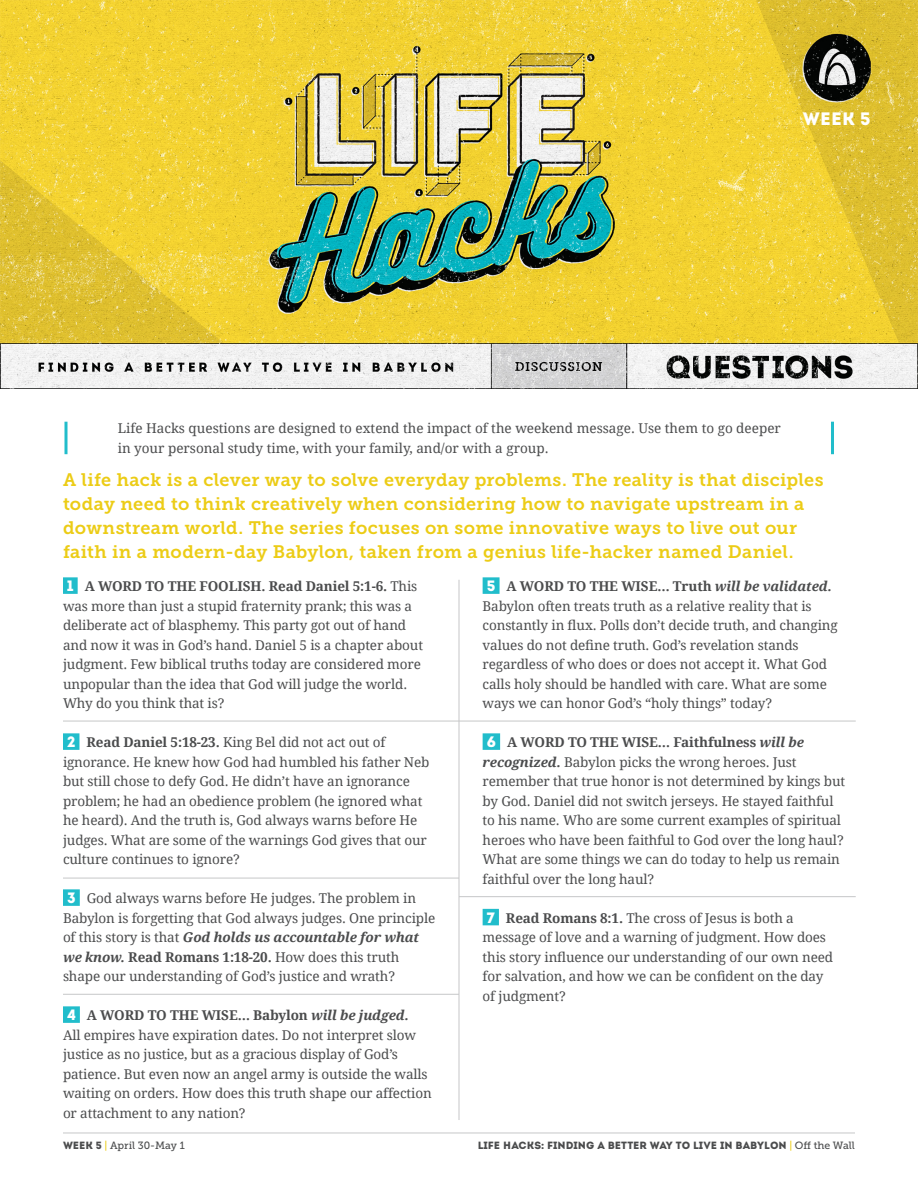
<style>
.page{position:relative;width:918px;height:1188px;background:#fff}
.page>*{position:absolute;margin:0;border:0;box-sizing:border-box;transform-origin:0 0}
.t1{font:18px "Museo Slab 700";letter-spacing:.02em;color:#eccc16}
.t2{font:18px "Intro";color:#fff}
.t3{font:13.5px/19.5px "Droid Serif";letter-spacing:-.01em;color:#4b4c4d}
.t4{font:10.5px "Intro";color:#4b4c4d}
.t5{font:10.5px "Museo Slab 500";color:#4b4c4d}
.s1{font-family:"Intro";font-size:15px;color:#fff}
.s2{font-weight:700}
.s3{font-weight:700;font-style:italic}
.s4{font-family:"Intro"}
.s5{color:#eccc16}
.s6{font-family:"Museo Slab 500";color:#eccc16}
.s7{font-family:"Museo Slab 500"}
</style>
<div class="page">
<img style="left:0;top:0;width:918px;height:389px">
<div style="left:63px;top:577px;width:15px;height:17px;background:#21bdcb"></div>
<div style="left:63px;top:733px;width:16px;height:17px;background:#21bdcb"></div>
<div style="left:63px;top:889px;width:17px;height:17px;background:#21bdcb"></div>
<div style="left:63px;top:1006px;width:17px;height:17px;background:#21bdcb"></div>
<div style="left:483px;top:577px;width:17px;height:17px;background:#21bdcb"></div>
<div style="left:483px;top:733px;width:17px;height:17px;background:#21bdcb"></div>
<div style="left:483px;top:909px;width:16px;height:16px;background:#21bdcb"></div>
<hr style="left:63px;top:1133px;width:792px;height:1px;background:#c6c7c8">
<hr style="left:63px;top:721px;width:396px;height:1px;background:#c6c7c8">
<hr style="left:459px;top:721px;width:397px;height:1px;background:#c6c7c8">
<hr style="left:459px;top:580px;width:1px;height:540px;background:#c6c7c8">
<hr style="left:63px;top:878px;width:396px;height:1px;background:#c6c7c8">
<hr style="left:63px;top:994px;width:396px;height:1px;background:#c6c7c8">
<hr style="left:459px;top:896px;width:397px;height:1px;background:#c6c7c8">
<svg style="left:64px;top:422px;width:4px;height:32px"></svg>
<hr style="left:831px;top:422px;width:3px;height:32px;background:#21bdcb">
<p class="t2" style="left:803px;top:108px;width:69px">Week 5</p>
<p class="t3" style="left:118px;top:418px;width:665px">Life Hacks questions are designed to extend the impact of the weekend message. Use them to go deeper in your personal study time, with your family, and/or with a group.</p>
<p class="t1" style="left:63px;top:469px;width:762px">A life hack is a clever way to solve everyday problems. The reality is that disciples</p>
<p class="t1" style="left:63px;top:493px;width:743px">today need to think creatively when considering how to navigate upstream in a</p>
<p class="t1" style="left:63px;top:517px;width:736px">downstream world. The series focuses on some innovative ways to live out our</p>
<p class="t1" style="left:63px;top:541px;width:732px">faith in a modern-day Babylon, taken from a genius life-hacker named Daniel.</p>
<p class="t3" style="left:63px;top:576px;width:362px;text-indent:4px"><span class="s1">1</span> <span class="s2">A WORD TO THE FOOLISH. Read Daniel 5:1-6.</span> This was more than just a stupid fraternity prank; this was a deliberate act of blasphemy. This party got out of hand and now it was in God’s hand. Daniel 5 is a chapter about judgment. Few biblical truths today are considered more unpopular than the idea that God will judge the world.<br>Why do you think that is?</p>
<p class="t3" style="left:63px;top:732px;width:368px;text-indent:4px"><span class="s1">2</span> <span class="s2">Read Daniel 5:18-23.</span> King Bel did not act out of ignorance. He knew how God had humbled his father Neb but still chose to defy God. He didn’t have an ignorance problem; he had an obedience problem (he ignored what he heard). And the truth is, God always warns before He judges. What are some of the warnings God gives that our culture continues to ignore?</p>
<p class="t3" style="left:63px;top:888px;width:374px;text-indent:4px"><span class="s1">3</span> God always warns before He judges. The problem in Babylon is forgetting that God always judges. One principle of this story is that <span class="s3">God holds us accountable for what we know.</span> <span class="s2">Read Romans 1:18-20.</span> How does this truth shape our understanding of God’s justice and wrath?</p>
<p class="t3" style="left:63px;top:1005px;width:370px;text-indent:4px"><span class="s1">4</span> <span class="s2">A WORD TO THE WISE… Babylon</span> <span class="s3">will be judged.<br></span>All empires have expiration dates. Do not interpret slow justice as no justice, but as a gracious display of God’s patience. But even now an angel army is outside the walls waiting on orders. How does this truth shape our affection or attachment to any nation?</p>
<p class="t3" style="left:483px;top:576px;width:357px;text-indent:4px"><span class="s1">5</span> <span class="s2">A WORD TO THE WISE… Truth</span> <span class="s3">will be validated.<br></span>Babylon often treats truth as a relative reality that is constantly in flux. Polls don’t decide truth, and changing values do not define truth. God’s revelation stands regardless of who does or does not accept it. What God calls holy should be handled with care. What are some ways we can honor God’s “holy things” today?</p>
<p class="t3" style="left:483px;top:732px;width:364px;text-indent:4px"><span class="s1">6</span> <span class="s2">A WORD TO THE WISE… Faithfulness</span> <span class="s3">will be recognized.</span> Babylon picks the wrong heroes. Just remember that true honor is not determined by kings but by God. Daniel did not switch jerseys. He stayed faithful to his name. Who are some current examples of spiritual heroes who have been faithful to God over the long haul?<br>What are some things we can do today to help us remain faithful over the long haul?</p>
<p class="t3" style="left:487px;top:908px;width:309px"><span class="s1">7</span> <span class="s2">Read Romans 8:1.</span> The cross of Jesus is both a</p>
<p class="t3" style="left:483px;top:927px;width:345px">message of love and a warning of judgment. How does</p>
<p class="t3" style="left:483px;top:947px;width:352px">this story influence our understanding of our own need for salvation, and how we can be confident on the day</p>
<p class="t3" style="left:483px;top:986px;width:85px">of judgment?</p>
<p class="t5" style="left:63px;top:1139px;width:123px"><span class="s4">WEEK 5</span> <span class="s5">|</span> April 30-May 1</p>
<p class="t4" style="left:478px;top:1139px;width:379px">LIFE HACKS: FINDING A BETTER WAY TO LIVE IN BABYLON <span class="s6">|</span> <span class="s7">Off the Wall</span></p>
</div>
